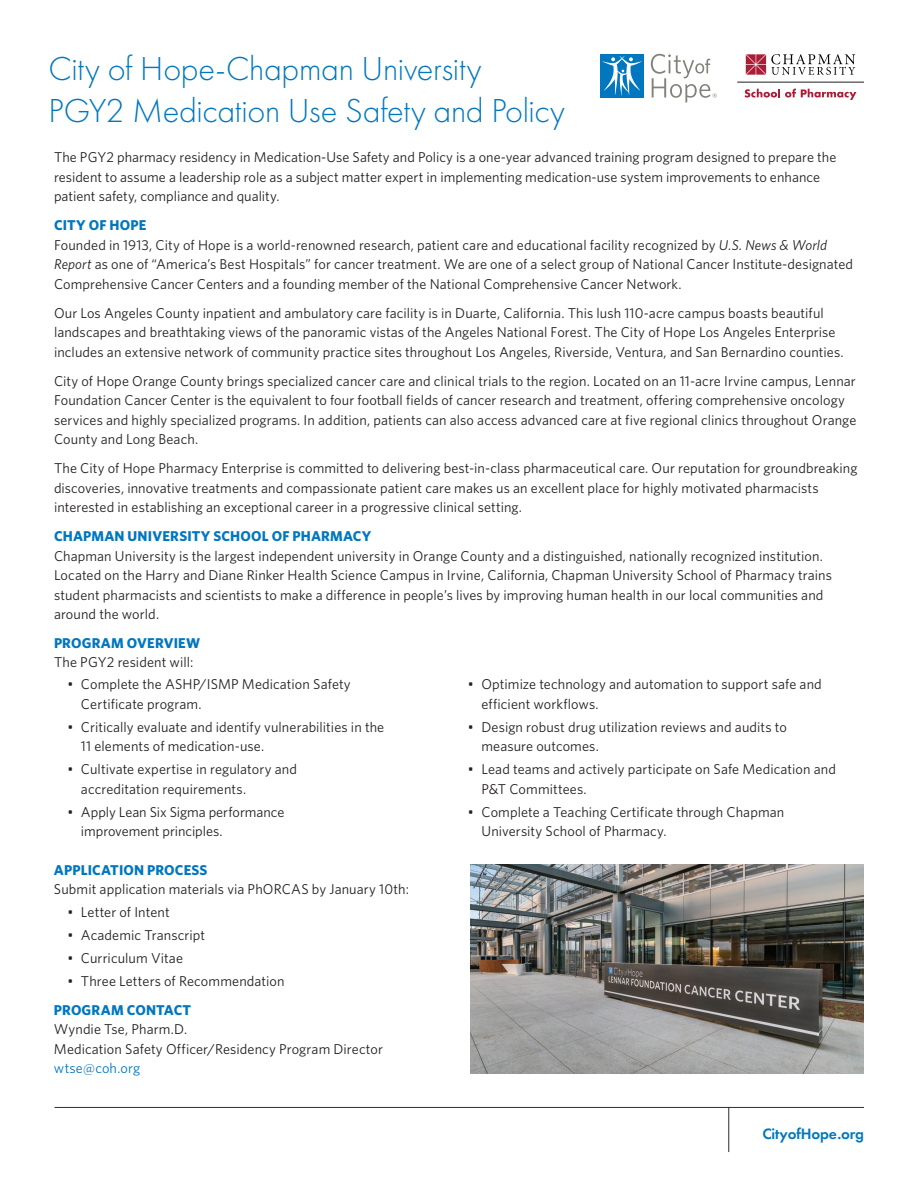
<style>
.page{position:relative;width:918px;height:1188px;background:#fff}
.page>*{position:absolute;margin:0;border:0;box-sizing:border-box;transform-origin:0 0}
.t1{font:300 34.5px/42px "Futura PT";letter-spacing:-.01em;color:#0077bf}
.t2{font:600 15.6px "Futura PT";letter-spacing:-.01em;color:#0077bf}
.t3{font:14.25px/19.5px "Whitney";letter-spacing:.005em;color:#231f20}
.t4{font:700 14.25px "Whitney";letter-spacing:.01em;color:#0077bf}
.t5{font:14.25px "Whitney";letter-spacing:.01em;color:#0077bf}
.s1{font-weight:700;color:#0077bf}
.s2{font-style:italic}
</style>
<div class="page">
<hr style="left:55px;top:1107px;width:809px;height:1px;background:#27302c">
<hr style="left:728px;top:1107px;width:1px;height:45px;background:#27302c">
<img style="left:471px;top:865px;width:393px;height:208px">
<svg style="left:746px;top:54px;width:109px;height:21px"></svg>
<hr style="left:737px;top:82px;width:127px;height:1px;background:#211e1e">
<svg style="left:745px;top:89px;width:112px;height:11px"></svg>
<div style="left:600px;top:54px;width:44px;height:43px;background:#0077bf"></div>
<svg style="left:602px;top:56px;width:40px;height:40px"></svg>
<svg style="left:651px;top:54px;width:66px;height:49px"></svg>
<h1 class="t1" style="left:49px;top:47px;width:518px">City of Hope-Chapman University<br>PGY2 Medication Use Safety and Policy</h1>
<p class="t3" style="left:54px;top:147px;width:784px">The PGY2 pharmacy residency in Medication-Use Safety and Policy is a one-year advanced training program designed to prepare the resident to assume a leadership role as a subject matter expert in implementing medication-use system improvements to enhance patient safety, compliance and quality.</p>
<p class="t3" style="left:54px;top:215px;width:801px"><span class="s1">CITY OF HOPE<br></span>Founded in 1913, City of Hope is a world-renowned research, patient care and educational facility recognized by <span class="s2">U.S. News &amp; World Report</span> as one of “America’s Best Hospitals” for cancer treatment. We are one of a select group of National Cancer Institute-designated Comprehensive Cancer Centers and a founding member of the National Comprehensive Cancer Network.</p>
<p class="t3" style="left:54px;top:303px;width:791px">Our Los Angeles County inpatient and ambulatory care facility is in Duarte, California. This lush 110-acre campus boasts beautiful landscapes and breathtaking views of the panoramic vistas of the Angeles National Forest. The City of Hope Los Angeles Enterprise includes an extensive network of community practice sites throughout Los Angeles, Riverside, Ventura, and San Bernardino counties.</p>
<p class="t3" style="left:54px;top:371px;width:804px">City of Hope Orange County brings specialized cancer care and clinical trials to the region. Located on an 11-acre Irvine campus, Lennar Foundation Cancer Center is the equivalent to four football fields of cancer research and treatment, offering comprehensive oncology services and highly specialized programs. In addition, patients can also access advanced care at five regional clinics throughout Orange County and Long Beach.</p>
<p class="t3" style="left:54px;top:458px;width:805px">The City of Hope Pharmacy Enterprise is committed to delivering best-in-class pharmaceutical care. Our reputation for groundbreaking discoveries, innovative treatments and compassionate patient care makes us an excellent place for highly motivated pharmacists interested in establishing an exceptional career in a progressive clinical setting.</p>
<p class="t4" style="left:54px;top:527px;width:319px">CHAPMAN UNIVERSITY SCHOOL OF PHARMACY</p>
<p class="t3" style="left:54px;top:546px;width:779px">Chapman University is the largest independent university in Orange County and a distinguished, nationally recognized institution.<br>Located on the Harry and Diane Rinker Health Science Campus in Irvine, California, Chapman University School of Pharmacy trains student pharmacists and scientists to make a difference in people’s lives by improving human health in our local communities and around the world.</p>
<p class="t4" style="left:54px;top:634px;width:148px">PROGRAM OVERVIEW</p>
<p class="t3" style="left:54px;top:652px;width:141px">The PGY2 resident will:</p>
<p class="t3" style="left:81px;top:674px;width:271px;text-indent:-13px">• Complete the ASHP/ISMP Medication Safety<br>Certificate program.</p>
<p class="t3" style="left:81px;top:717px;width:305px;text-indent:-13px">• Critically evaluate and identify vulnerabilities in the<br>11 elements of medication-use.</p>
<p class="t3" style="left:81px;top:759px;width:218px;text-indent:-13px">• Cultivate expertise in regulatory and accreditation requirements.</p>
<p class="t3" style="left:81px;top:802px;width:205px;text-indent:-13px">• Apply Lean Six Sigma performance improvement principles.</p>
<p class="t3" style="left:481px;top:674px;width:342px;text-indent:-13px">• Optimize technology and automation to support safe and efficient workflows.</p>
<p class="t3" style="left:481px;top:717px;width:307px;text-indent:-13px">• Design robust drug utilization reviews and audits to measure outcomes.</p>
<p class="t3" style="left:481px;top:759px;width:356px;text-indent:-13px">• Lead teams and actively participate on Safe Medication and<br>P&amp;T Committees.</p>
<p class="t3" style="left:481px;top:802px;width:304px;text-indent:-13px">• Complete a Teaching Certificate through Chapman<br>University School of Pharmacy.</p>
<p class="t4" style="left:54px;top:861px;width:155px">APPLICATION PROCESS</p>
<p class="t3" style="left:54px;top:879px;width:357px">Submit application materials via PhORCAS by January 10th:</p>
<p class="t3" style="left:67px;top:902px;width:104px">• Letter of Intent</p>
<p class="t3" style="left:67px;top:925px;width:139px">• Academic Transcript</p>
<p class="t3" style="left:67px;top:948px;width:117px">• Curriculum Vitae</p>
<p class="t3" style="left:67px;top:971px;width:219px">• Three Letters of Recommendation</p>
<p class="t4" style="left:54px;top:1001px;width:139px">PROGRAM CONTACT</p>
<p class="t3" style="left:54px;top:1019px;width:331px">Wyndie Tse, Pharm.D.<br>Medication Safety Officer/Residency Program Director</p>
<p class="t5" style="left:54px;top:1060px;width:88px">wtse@coh.org</p>
<p class="t2" style="left:762px;top:1124px;width:103px">CityofHope.org</p>
</div>
